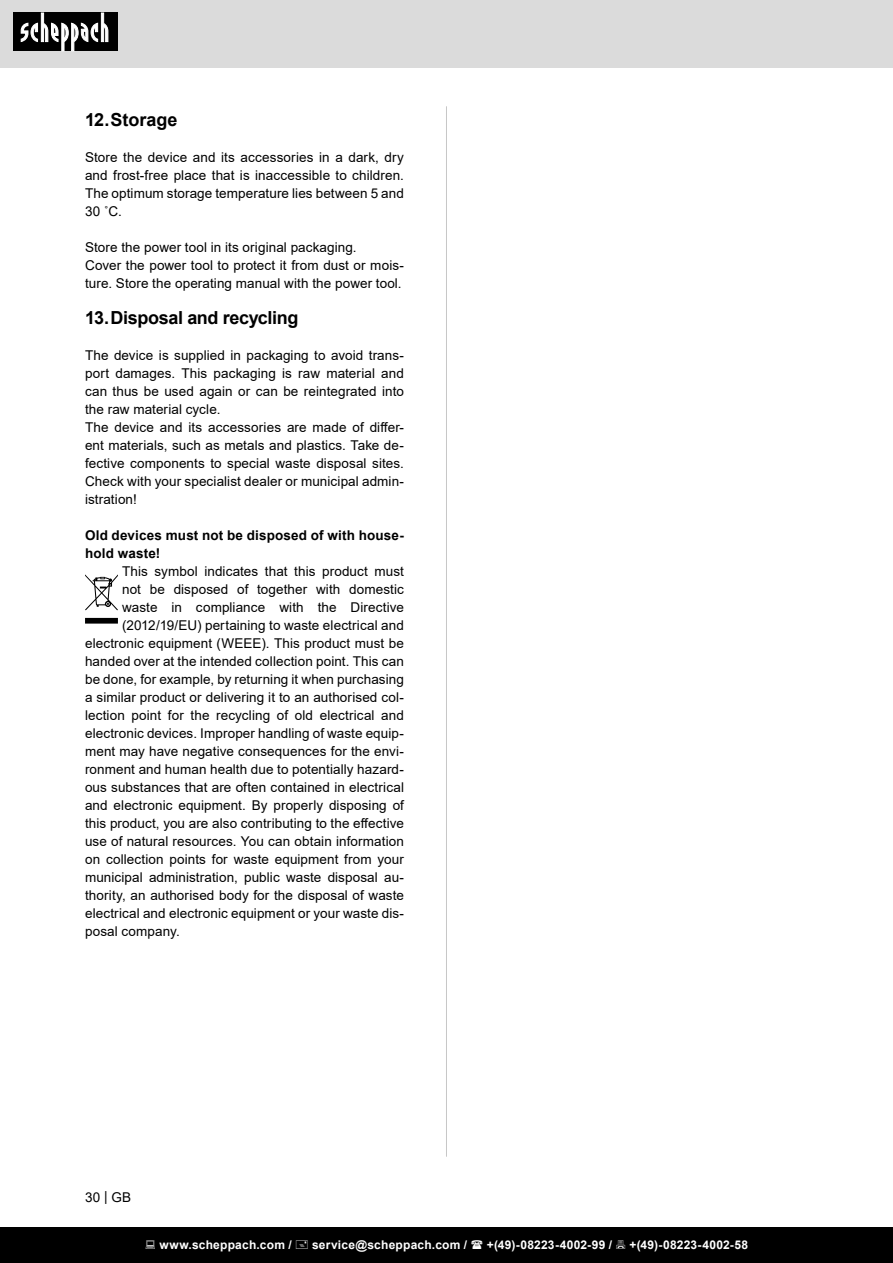
<style>
.page{position:relative;width:893px;height:1263px;background:#fff}
.page>*{position:absolute;margin:0;border:0;box-sizing:border-box;transform-origin:0 0}
.t1{font:700 18px "Arial";letter-spacing:-.02em;color:#000}
.t2{font:700 18px "Arial";color:#000}
.Basiseinstellung{font:13.5px/18px "Arial";letter-spacing:.005em;color:#000;text-align:justify}
.Basiseinstellung-2{font:700 13.5px/18px "Arial";letter-spacing:.015em;color:#000}
.t3{font:700 12px "Arial";letter-spacing:.02em;color:#fff}
</style>
<div class="page">
<div style="left:0;top:0;width:893px;height:67px;background:#dbdbdb"></div>
<div style="left:0;top:1227px;width:893px;height:36px;background:#000"></div>
<div style="left:13px;top:13px;width:105px;height:38px;background:#000"></div>
<svg style="left:21px;top:13px;width:87px;height:38px"></svg>
<hr style="left:446px;top:106px;width:1px;height:1051px;background:#c7c7c7">
<svg style="left:85px;top:574px;width:33px;height:50px"></svg>
<p class="t2" style="left:85px;top:107px;width:94px">12.Storage</p>
<p class="Basiseinstellung" style="left:85px;top:148px;width:320px">Store the device and its accessories in a dark, dry and frost-free place that is inaccessible to children.<br>The optimum storage temperature lies between 5 and 30 ˚C.</p>
<p class="Basiseinstellung" style="left:85px;top:238px;width:273px">Store the power tool in its original packaging.</p>
<p class="Basiseinstellung" style="left:85px;top:256px;width:320px">Cover the power tool to protect it from dust or mois&shy;ture. Store the operating manual with the power tool.</p>
<p class="t1" style="left:85px;top:305px;width:215px">13.Disposal and recycling</p>
<p class="Basiseinstellung" style="left:85px;top:346px;width:320px">The device is supplied in packaging to avoid trans&shy;port damages. This packaging is raw material and can thus be used again or can be reintegrated into the raw material cycle.</p>
<p class="Basiseinstellung" style="left:85px;top:418px;width:320px">The device and its accessories are made of differ&shy;ent materials, such as metals and plastics. Take de&shy;fective components to special waste disposal sites.<br>Check with your specialist dealer or municipal admin&shy;istration!</p>
<p class="Basiseinstellung-2" style="left:85px;top:526px;width:320px">Old devices must not be disposed of with house&shy;hold waste!</p>
<p class="Basiseinstellung" style="left:122px;top:562px;width:283px">This symbol indicates that this product must</p>
<p class="Basiseinstellung" style="left:122px;top:580px;width:283px">not be disposed of together with domestic</p>
<p class="Basiseinstellung" style="left:122px;top:598px;width:283px">waste in compliance with the Directive</p>
<p class="Basiseinstellung" style="left:122px;top:616px;width:283px">(2012/19/EU) pertaining to waste electrical and</p>
<p class="Basiseinstellung" style="left:85px;top:634px;width:320px">electronic equipment (WEEE). This product must be</p>
<p class="Basiseinstellung" style="left:85px;top:652px;width:320px">handed over at the intended collection point. This can</p>
<p class="Basiseinstellung" style="left:85px;top:670px;width:320px">be done, for example, by returning it when purchasing</p>
<p class="Basiseinstellung" style="left:85px;top:688px;width:320px">a similar product or delivering it to an authorised col-</p>
<p class="Basiseinstellung" style="left:85px;top:706px;width:320px">lection point for the recycling of old electrical and</p>
<p class="Basiseinstellung" style="left:85px;top:724px;width:320px">electronic devices. Improper handling of waste equip-</p>
<p class="Basiseinstellung" style="left:85px;top:742px;width:320px">ment may have negative consequences for the envi-</p>
<p class="Basiseinstellung" style="left:85px;top:760px;width:320px">ronment and human health due to potentially hazard-</p>
<p class="Basiseinstellung" style="left:85px;top:778px;width:320px">ous substances that are often contained in electrical</p>
<p class="Basiseinstellung" style="left:85px;top:796px;width:320px">and electronic equipment. By properly disposing of</p>
<p class="Basiseinstellung" style="left:85px;top:814px;width:320px">this product, you are also contributing to the effective</p>
<p class="Basiseinstellung" style="left:85px;top:832px;width:320px">use of natural resources. You can obtain information</p>
<p class="Basiseinstellung" style="left:85px;top:850px;width:320px">on collection points for waste equipment from your</p>
<p class="Basiseinstellung" style="left:85px;top:868px;width:320px">municipal administration, public waste disposal au-</p>
<p class="Basiseinstellung" style="left:85px;top:886px;width:320px">thority, an authorised body for the disposal of waste</p>
<p class="Basiseinstellung" style="left:85px;top:904px;width:320px">electrical and electronic equipment or your waste dis-</p>
<p class="Basiseinstellung" style="left:85px;top:922px;width:96px">posal company.</p>
<p class="Basiseinstellung" style="left:85px;top:1188px;width:48px">30 | GB</p>
<p class="t3" style="left:159px;top:1236px;width:134px">www.scheppach.com /</p>
<p class="t3" style="left:312px;top:1236px;width:157px">service@scheppach.com /</p>
<p class="t3" style="left:487px;top:1236px;width:127px">+(49)-08223-4002-99 /</p>
<p class="t3" style="left:629px;top:1236px;width:120px">+(49)-08223-4002-58</p>
</div>
